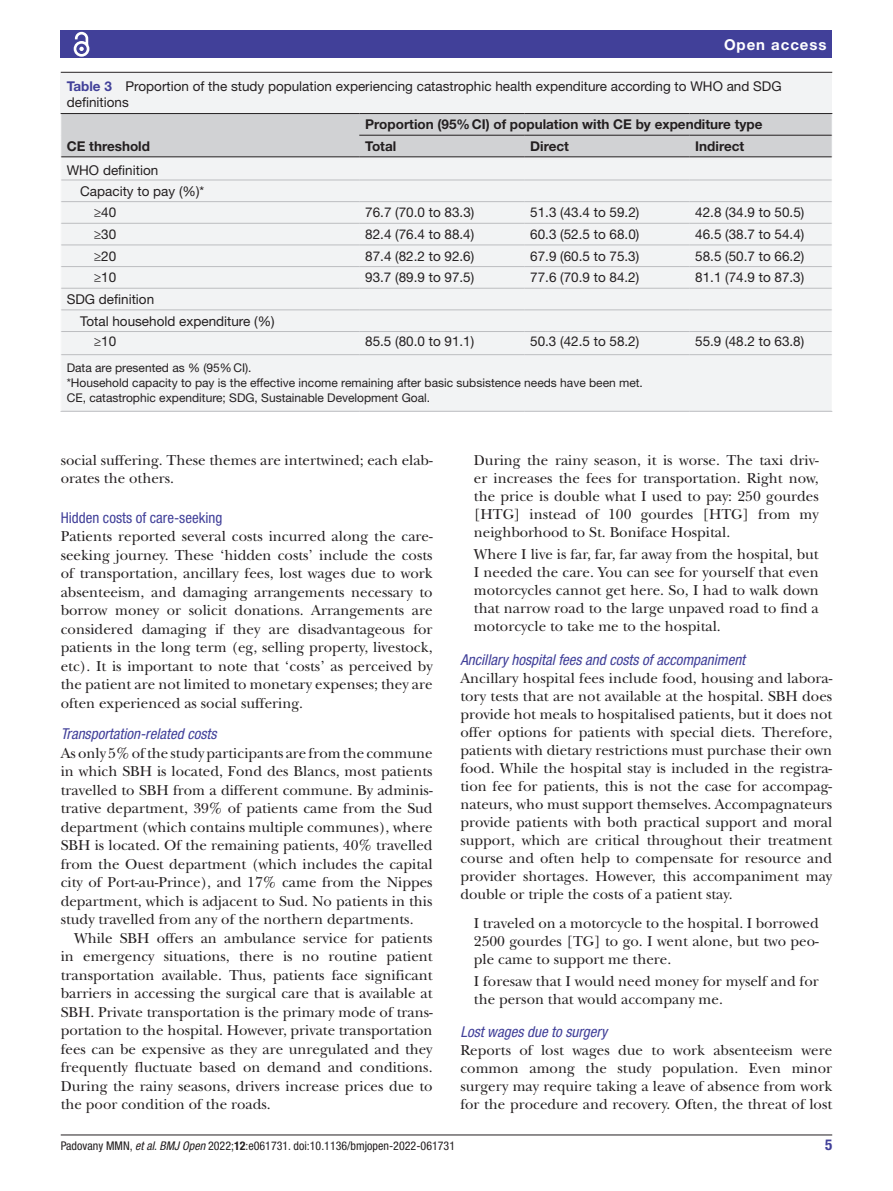
<style>
.page{position:relative;width:893px;height:1191px;background:#fff}
.page>*{position:absolute;margin:0;border:0;box-sizing:border-box;transform-origin:0 0}
.t1{font:15px/18.5px "New Baskerville";color:#231f20;text-align:justify}
.t2{font:italic condensed 15px "Helvetica Neue LT Std";color:#414099}
.t3{font:condensed 15px "Helvetica Neue LT Std";color:#414099}
.t4{font:700 15px "Helvetica Neue LT Std";letter-spacing:.065em;color:#fff}
.t5{font:700 condensed 15px "Helvetica Neue LT Std";color:#414099}
.t6{font:13.5px/16.5px "Helvetica Neue LT Std";color:#231f20}
.t7{font:700 13.5px/21.6px "Helvetica Neue LT Std";color:#231f20}
.t8{font:12px/15px "Helvetica Neue LT Std";color:#231f20}
.t9{font:condensed 12px "Helvetica Neue LT Std";color:#231f20}
.s1{font-weight:700;color:#414099}
.s2{font-style:italic}
.s3{font-weight:700}
</style>
<div class="page">
<hr style="left:61px;top:1134px;width:771px;height:1px;background:#231f20">
<div style="left:61px;top:31px;width:771px;height:27px;background:#414099"></div>
<svg style="left:73px;top:31px;width:17px;height:26px"></svg>
<div style="left:61px;top:73px;width:771px;height:338px;background:#f2f3f4"></div>
<hr style="left:61px;top:72px;width:771px;height:1px;background:#231f20">
<hr style="left:61px;top:113px;width:298px;height:1px;background:#231f20">
<hr style="left:359px;top:113px;width:165px;height:1px;background:#231f20">
<hr style="left:524px;top:113px;width:165px;height:1px;background:#231f20">
<hr style="left:689px;top:113px;width:143px;height:1px;background:#231f20">
<hr style="left:61px;top:411px;width:298px;height:1px;background:#bcbdc0">
<hr style="left:359px;top:411px;width:165px;height:1px;background:#bcbdc0">
<hr style="left:524px;top:411px;width:165px;height:1px;background:#bcbdc0">
<hr style="left:689px;top:411px;width:143px;height:1px;background:#bcbdc0">
<svg style="left:60px;top:114px;width:773px;height:241px"></svg>
<p class="t4" style="left:724px;top:35px;width:104px">Open access</p>
<p class="t6" style="left:67px;top:77px;width:716px"><span class="s1">Table 3</span> Proportion of the study population experiencing catastrophic health expenditure according to WHO and SDG definitions</p>
<p class="t7" style="left:67px;top:135px;width:85px">CE threshold</p>
<p class="t7" style="left:365px;top:113px;width:399px">Proportion (95%CI) of population with CE by expenditure type<br>Total</p>
<p class="t7" style="left:530px;top:135px;width:40px">Direct</p>
<p class="t7" style="left:695px;top:135px;width:50px">Indirect</p>
<p class="t6" style="left:80px;top:160px;width:126px;line-height:20.1px;text-indent:-14px">WHO definition<br>Capacity to pay (%)*</p>
<p class="t6" style="left:94px;top:204px;width:24px">≥40</p>
<p class="t6" style="left:365px;top:204px;width:111px">76.7 (70.0 to 83.3)</p>
<p class="t6" style="left:530px;top:204px;width:111px">51.3 (43.4 to 59.2)</p>
<p class="t6" style="left:695px;top:204px;width:111px">42.8 (34.9 to 50.5)</p>
<p class="t6" style="left:94px;top:226px;width:24px">≥30</p>
<p class="t6" style="left:365px;top:226px;width:111px">82.4 (76.4 to 88.4)</p>
<p class="t6" style="left:530px;top:226px;width:111px">60.3 (52.5 to 68.0)</p>
<p class="t6" style="left:695px;top:226px;width:111px">46.5 (38.7 to 54.4)</p>
<p class="t6" style="left:94px;top:247px;width:24px">≥20</p>
<p class="t6" style="left:365px;top:247px;width:111px">87.4 (82.2 to 92.6)</p>
<p class="t6" style="left:530px;top:247px;width:111px">67.9 (60.5 to 75.3)</p>
<p class="t6" style="left:695px;top:247px;width:111px">58.5 (50.7 to 66.2)</p>
<p class="t6" style="left:94px;top:269px;width:24px">≥10</p>
<p class="t6" style="left:365px;top:269px;width:111px">93.7 (89.9 to 97.5)</p>
<p class="t6" style="left:530px;top:269px;width:111px">77.6 (70.9 to 84.2)</p>
<p class="t6" style="left:695px;top:269px;width:111px">81.1 (74.9 to 87.3)</p>
<p class="t6" style="left:80px;top:288px;width:196px;line-height:21.6px;text-indent:-14px">SDG definition<br>Total household expenditure (%)</p>
<p class="t6" style="left:94px;top:332px;width:24px">≥10</p>
<p class="t6" style="left:365px;top:332px;width:111px">85.5 (80.0 to 91.1)</p>
<p class="t6" style="left:530px;top:332px;width:111px">50.3 (42.5 to 58.2)</p>
<p class="t6" style="left:695px;top:332px;width:111px">55.9 (48.2 to 63.8)</p>
<p class="t8" style="left:67px;top:360px;width:578px">Data are presented as % (95%CI).<br>*Household capacity to pay is the effective income remaining after basic subsistence needs have been met.<br>CE, catastrophic expenditure; SDG, Sustainable Development Goal.</p>
<p class="t1" style="left:61px;top:451px;width:373px">social suffering. These themes are intertwined; each elab&shy;orates the others.</p>
<p class="t3" style="left:61px;top:509px;width:163px">Hidden costs of care-seeking</p>
<p class="t1" style="left:61px;top:527px;width:373px">Patients reported several costs incurred along the care&shy;seeking journey. These ‘hidden costs’ include the costs of transportation, ancillary fees, lost wages due to work absenteeism, and damaging arrangements necessary to borrow money or solicit donations. Arrangements are considered damaging if they are disadvantageous for patients in the long term (eg, selling property, livestock, etc). It is important to note that ‘costs’ as perceived by the patient are not limited to monetary expenses; they are often experienced as social suffering.</p>
<p class="t2" style="left:61px;top:725px;width:157px">Transportation-related costs</p>
<p class="t1" style="left:61px;top:744px;width:373px">As only 5% of the study participants are from the commune in which SBH is located, Fond des Blancs, most patients travelled to SBH from a different commune. By adminis&shy;trative department, 39% of patients came from the Sud department (which contains multiple communes), where SBH is located. Of the remaining patients, 40% travelled from the Ouest department (which includes the capital city of Port-au-Prince), and 17% came from the Nippes department, which is adjacent to Sud. No patients in this study travelled from any of the northern departments.</p>
<p class="t1" style="left:61px;top:928px;width:373px;text-indent:14px">While SBH offers an ambulance service for patients in emergency situations, there is no routine patient transportation available. Thus, patients face significant barriers in accessing the surgical care that is available at SBH. Private transportation is the primary mode of trans&shy;portation to the hospital. However, private transportation fees can be expensive as they are unregulated and they frequently fluctuate based on demand and conditions.<br>During the rainy seasons, drivers increase prices due to the poor condition of the roads.</p>
<p class="t1" style="left:474px;top:451px;width:346px;line-height:18px">During the rainy season, it is worse. The taxi driv&shy;er increases the fees for transportation. Right now, the price is double what I used to pay: 250 gourdes [HTG] instead of 100 gourdes [HTG] from my neighborhood to St. Boniface Hospital.</p>
<p class="t1" style="left:474px;top:545px;width:346px;line-height:18px">Where I live is far, far, far away from the hospital, but I needed the care. You can see for yourself that even motorcycles cannot get here. So, I had to walk down that narrow road to the large unpaved road to find a motorcycle to take me to the hospital.</p>
<p class="t2" style="left:460px;top:650px;width:286px">Ancillary hospital fees and costs of accompaniment</p>
<p class="t1" style="left:460px;top:669px;width:373px;line-height:18px">Ancillary hospital fees include food, housing and labora&shy;tory tests that are not available at the hospital. SBH does provide hot meals to hospitalised patients, but it does not offer options for patients with special diets. Therefore, patients with dietary restrictions must purchase their own food. While the hospital stay is included in the registra&shy;tion fee for patients, this is not the case for accompag&shy;nateurs, who must support themselves. Accompagnateurs provide patients with both practical support and moral support, which are critical throughout their treatment course and often help to compensate for resource and provider shortages. However, this accompaniment may double or triple the costs of a patient stay.</p>
<p class="t1" style="left:474px;top:913px;width:346px;line-height:18px">I traveled on a motorcycle to the hospital. I borrowed 2500 gourdes [TG] to go. I went alone, but two peo&shy;ple came to support me there.</p>
<p class="t1" style="left:474px;top:972px;width:346px;line-height:18px">I foresaw that I would need money for myself and for the person that would accompany me.</p>
<p class="t2" style="left:460px;top:1023px;width:148px">Lost wages due to surgery</p>
<p class="t1" style="left:460px;top:1041px;width:373px;line-height:18px">Reports of lost wages due to work absenteeism were common among the study population. Even minor surgery may require taking a leave of absence from work for the procedure and recovery. Often, the threat of lost</p>
<p class="t9" style="left:61px;top:1138px;width:396px">Padovany MMN, <span class="s2">et al</span>. <span class="s2">BMJ Open</span> 2022;<span class="s3">12</span>:e061731. doi:10.1136/bmjopen-2022-061731</p>
<p class="t5" style="left:825px;top:1135px;width:9px">5</p>
</div>
